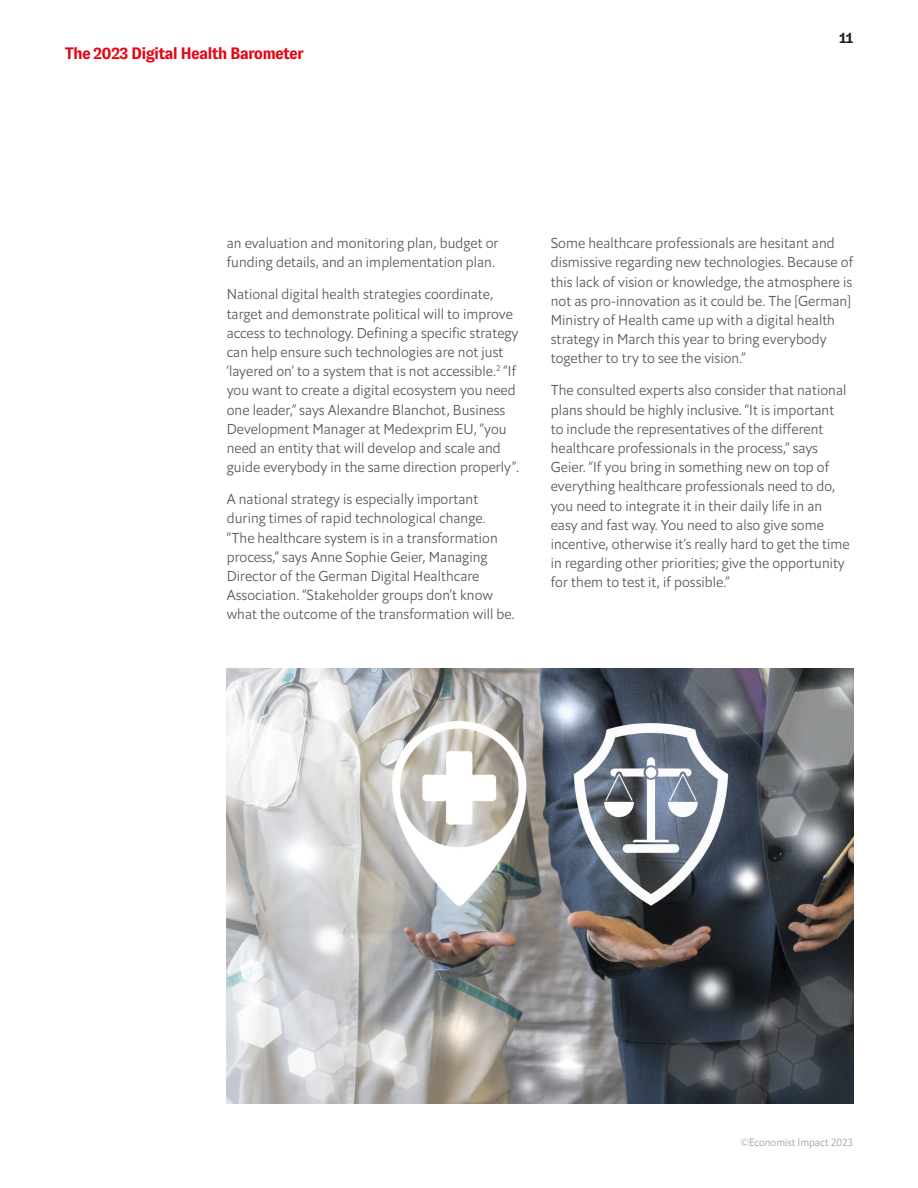
<style>
.page{position:relative;width:918px;height:1188px;background:#fff}
.page>*{position:absolute;margin:0;border:0;box-sizing:border-box;transform-origin:0 0}
.t1{font:700 16.5px "GT Zirkon";letter-spacing:-.05em;color:#e30614}
.t2{font:700 15px "GT Zirkon";color:#1d1d1b}
._4__Body_text{font:14.25px/19.2px "Econ Sans Lig";letter-spacing:.005em;color:#575756}
.t3{font:10.5px "Econ Sans Lig";color:#9d9d9d}
</style>
<div class="page">
<img style="left:227px;top:668px;width:626px;height:436px">
<p class="t1" style="left:65px;top:44px;width:241px">The 2023 Digital Health Barometer</p>
<p class="t2" style="left:839px;top:29px;width:16px">11</p>
<p class="_4__Body_text" style="left:227px;top:234px;width:273px">an evaluation and monitoring plan, budget or funding details, and an implementation plan.</p>
<p class="_4__Body_text" style="left:227px;top:285px;width:294px">National digital health strategies coordinate, target and demonstrate political will to improve access to technology. Defining a specific strategy can help ensure such technologies are not just ‘layered on’ to a system that is not accessible.<sup>2</sup> “If you want to create a digital ecosystem you need one leader,” says Alexandre Blanchot, Business Development Manager at Medexprim EU, “you need an entity that will develop and scale and guide everybody in the same direction properly”.</p>
<p class="_4__Body_text" style="left:227px;top:490px;width:289px">A national strategy is especially important during times of rapid technological change. “The healthcare system is in a transformation process,” says Anne Sophie Geier, Managing Director of the German Digital Healthcare Association. “Stakeholder groups don’t know what the outcome of the transformation will be.</p>
<p class="_4__Body_text" style="left:551px;top:234px;width:304px">Some healthcare professionals are hesitant and dismissive regarding new technologies. Because of this lack of vision or knowledge, the atmosphere is not as pro-innovation as it could be. The [German] Ministry of Health came up with a digital health strategy in March this year to bring everybody together to try to see the vision.”</p>
<p class="_4__Body_text" style="left:551px;top:381px;width:300px">The consulted experts also consider that national plans should be highly inclusive. “It is important to include the representatives of the different healthcare professionals in the process,” says Geier. “If you bring in something new on top of everything healthcare professionals need to do, you need to integrate it in their daily life in an easy and fast way. You need to also give some incentive, otherwise it’s really hard to get the time in regarding other priorities; give the opportunity for them to test it, if possible.”</p>
<p class="t3" style="left:740px;top:1136px;width:114px">©Economist Impact 2023</p>
</div>
